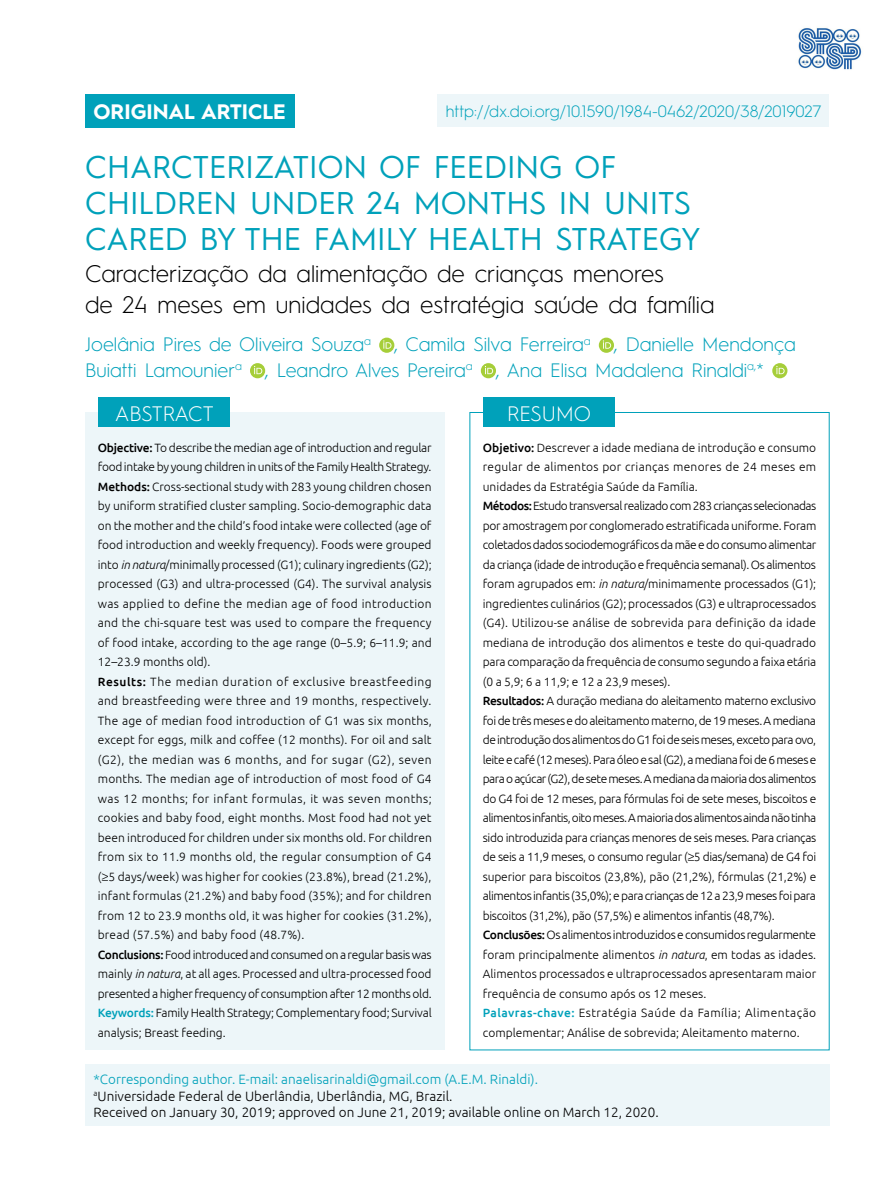
<style>
.page{position:relative;width:893px;height:1191px;background:#fff}
.page>*{position:absolute;margin:0;border:0;box-sizing:border-box;transform-origin:0 0}
.t1{font:31.5px/36px "Hurme Geometric Sans 1";color:#00a1ba}
.t2{font:300 24px/31.5px "Hurme Geometric Sans 1";color:#000}
.t3{font:700 21px "Hurme Geometric Sans 1";color:#fff}
.t4{font:300 21px "Hurme Geometric Sans 1";letter-spacing:-.005em;color:#fff}
.t5{font:300 19.5px/25.5px "Hurme Geometric Sans 1";color:#00a1ba}
.t6{font:300 16.5px "Hurme Geometric Sans 1";color:#00a1ba}
.t7{font:300 13.5px/16.2px "Ubuntu";color:#000}
.t8{font:300 12px/19.5px "Ubuntu";letter-spacing:-.03em;color:#000}
.t9{font:300 12px/19.5px "Ubuntu";letter-spacing:-.005em;color:#000}
.s1{font-weight:500}
.s2{font-style:italic}
.s3{font-weight:500;color:#00a1ba}
.s4{color:#00a1ba}
</style>
<div class="page">
<div style="left:85px;top:412px;width:359px;height:637px;background:#edf6f9"></div>
<div style="left:98px;top:398px;width:132px;height:29px;background:#00a1ba"></div>
<div style="left:483px;top:398px;width:132px;height:29px;background:#00a1ba"></div>
<div style="left:85px;top:1064px;width:744px;height:61px;background:#edf6f9"></div>
<svg style="left:379px;top:337px;width:15px;height:16px"></svg>
<svg style="left:383px;top:340px;width:8px;height:9px"></svg>
<svg style="left:599px;top:337px;width:15px;height:16px"></svg>
<svg style="left:603px;top:340px;width:8px;height:9px"></svg>
<svg style="left:250px;top:363px;width:15px;height:15px"></svg>
<svg style="left:254px;top:366px;width:8px;height:8px"></svg>
<svg style="left:481px;top:363px;width:15px;height:15px"></svg>
<svg style="left:485px;top:366px;width:8px;height:8px"></svg>
<svg style="left:772px;top:363px;width:15px;height:15px"></svg>
<svg style="left:776px;top:366px;width:9px;height:8px"></svg>
<div style="left:85px;top:94px;width:209px;height:33px;background:#00a1ba"></div>
<div style="left:437px;top:94px;width:392px;height:32px;background:#edf6f9"></div>
<img style="left:798px;top:27px;width:64px;height:43px">
<h3 class="t3" style="left:94px;top:97px;width:194px">ORIGINAL ARTICLE</h3>
<h3 class="t6" style="left:446px;top:100px;width:377px">http://dx.doi.org/10.1590/1984-0462/2020/38/2019027</h3>
<h1 class="t1" style="left:85px;top:147px;width:617px">CHARCTERIZATION OF FEEDING OF<br>CHILDREN UNDER 24 MONTHS IN UNITS<br>CARED BY THE FAMILY HEALTH STRATEGY</h1>
<h2 class="t2" style="left:85px;top:256px;width:631px">Caracterização da alimentação de crianças menores<br>de 24 meses em unidades da estratégia saúde da família</h2>
<h3 class="t5" style="left:85px;top:330px;width:712px">Joelânia Pires de Oliveira Souza<sup>a</sup> , Camila Silva Ferreira<sup>a</sup> , Danielle Mendonça<br>Buiatti Lamounier<sup>a</sup> , Leandro Alves Pereira<sup>a</sup> , Ana Elisa Madalena Rinaldi<sup>a,</sup>*</h3>
<h3 class="t4" style="left:115px;top:399px;width:100px">ABSTRACT</h3>
<h3 class="t4" style="left:507px;top:399px;width:85px">RESUMO</h3>
<p class="t9" style="left:98px;top:437px;width:335px"><span class="s1">Objective:</span> To describe the median age of introduction and regular food intake by young children in units of the Family Health Strategy.<br><span class="s1">Methods:</span> Cross-sectional study with 283 young children chosen by uniform stratified cluster sampling. Socio-demographic data on the mother and the child’s food intake were collected (age of food introduction and weekly frequency). Foods were grouped into <span class="s2">in natura</span>/minimally processed (G1); culinary ingredients (G2); processed (G3) and ultra-processed (G4). The survival analysis was applied to define the median age of food introduction and the chi-square test was used to compare the frequency of food intake, according to the age range (0–5.9; 6–11.9; and 12–23.9 months old).<br><span class="s1">Results:</span> The median duration of exclusive breastfeeding and breastfeeding were three and 19 months, respectively.<br>The age of median food introduction of G1 was six months, except for eggs, milk and coffee (12 months). For oil and salt (G2), the median was 6 months, and for sugar (G2), seven months. The median age of introduction of most food of G4 was 12 months; for infant formulas, it was seven months; cookies and baby food, eight months. Most food had not yet been introduced for children under six months old. For children from six to 11.9 months old, the regular consumption of G4 (≥5 days/week) was higher for cookies (23.8%), bread (21.2%), infant formulas (21.2%) and baby food (35%); and for children from 12 to 23.9 months old, it was higher for cookies (31.2%), bread (57.5%) and baby food (48.7%).<br><span class="s1">Conclusions:</span> Food introduced and consumed on a regular basis was mainly <span class="s2">in natura</span>, at all ages. Processed and ultra-processed food presented a higher frequency of consumption after 12 months old.<br><span class="s3">Keywords:</span> Family Health Strategy; Complementary food; Survival analysis; Breast feeding.</p>
<p class="t8" style="left:483px;top:437px;width:335px"><span class="s1">Objetivo:</span> Descrever a idade mediana de introdução e consumo regular de alimentos por crianças menores de 24 meses em unidades da Estratégia Saúde da Família.<br><span class="s1">Métodos:</span> Estudo transversal realizado com 283 crianças selecionadas por amostragem por conglomerado estratificada uniforme. Foram coletados dados sociodemográficos da mãe e do consumo alimentar da criança (idade de introdução e frequência semanal). Os alimentos foram agrupados em: <span class="s2">in natura</span>/minimamente processados (G1); ingredientes culinários (G2); processados (G3) e ultraprocessados (G4). Utilizou-se análise de sobrevida para definição da idade mediana de introdução dos alimentos e teste do qui-quadrado para comparação da frequência de consumo segundo a faixa etária (0 a 5,9; 6 a 11,9; e 12 a 23,9 meses).<br><span class="s1">Resultados:</span> A duração mediana do aleitamento materno exclusivo foi de três meses e do aleitamento materno, de 19 meses. A mediana de introdução dos alimentos do G1 foi de seis meses, exceto para ovo, leite e café (12 meses). Para óleo e sal (G2), a mediana foi de 6 meses e para o açúcar (G2), de sete meses. A mediana da maioria dos alimentos do G4 foi de 12 meses, para fórmulas foi de sete meses, biscoitos e alimentos infantis, oito meses. A maioria dos alimentos ainda não tinha sido introduzida para crianças menores de seis meses. Para crianças de seis a 11,9 meses, o consumo regular (≥5 dias/semana) de G4 foi superior para biscoitos (23,8%), pão (21,2%), fórmulas (21,2%) e alimentos infantis (35,0%); e para crianças de 12 a 23,9 meses foi para biscoitos (31,2%), pão (57,5%) e alimentos infantis (48,7%).<br><span class="s1">Conclusões:</span> Os alimentos introduzidos e consumidos regularmente foram principalmente alimentos <span class="s2">in natura</span>, em todas as idades.<br>Alimentos processados e ultraprocessados apresentaram maior frequência de consumo após os 12 meses.<br><span class="s3">Palavras-chave:</span> Estratégia Saúde da Família; Alimentação complementar; Análise de sobrevida; Aleitamento materno.</p>
<p class="t7" style="left:94px;top:1071px;width:567px"><span class="s4">*Corresponding author. E-mail: anaelisarinaldi@gmail.com (A.E.M. Rinaldi).<br></span><sup>a</sup>Universidade Federal de Uberlândia, Uberlândia, MG, Brazil.<br>Received on January 30, 2019; approved on June 21, 2019; available online on March 12, 2020.</p>
</div>
